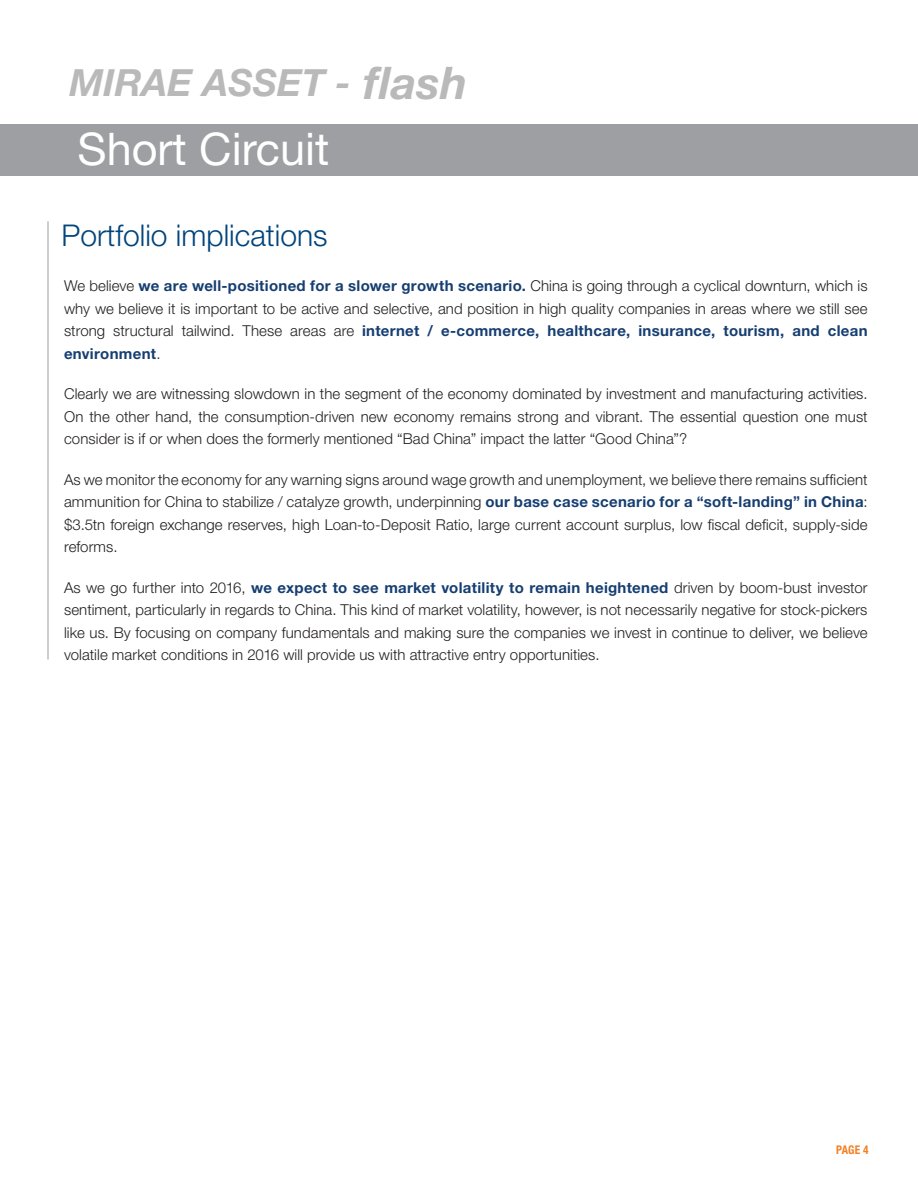
<style>
.page{position:relative;width:918px;height:1188px;background:#fff}
.page>*{position:absolute;margin:0;border:0;box-sizing:border-box;transform-origin:0 0}
.t1{font:45px "Helvetica Neue LT Std";color:#fff}
.t2{font:italic 700 37.5px "Helvetica Neue LT Std";color:#b9b9ba}
.head{font:300 30px "Helvetica Neue LT Std";color:#00447b}
.Body{font:300 15px/22.5px "Helvetica Neue LT Std";letter-spacing:.005em;color:#231f20;text-align:justify}
.t3{font:700 condensed 12px "Helvetica Neue LT Std";color:#f48026;scale:.95 1}
.s1{font-size:45px}
.s2{font-weight:700;color:#163e71}
</style>
<div class="page">
<div style="left:0;top:124px;width:918px;height:52px;background:#9d9fa2"></div>
<hr style="left:47px;top:221px;width:2px;height:439px;background:#bcbdc0">
<h2 class="t2" style="left:70px;top:60px;width:399px">MIRAE ASSET - <span class="s1">flash</span></h2>
<h1 class="t1" style="left:78px;top:122px;width:253px">Short Circuit</h1>
<p class="head" style="left:62px;top:217px;width:268px">Portfolio implications</p>
<p class="Body" style="left:64px;top:275px;width:805px">We believe <span class="s2">we are well-positioned for a slower growth scenario.</span> China is going through a cyclical downturn, which is why we believe it is important to be active and selective, and position in high quality companies in areas where we still see strong structural tailwind. These areas are <span class="s2">internet / e-commerce, healthcare, insurance, tourism, and clean environment</span>.</p>
<p class="Body" style="left:64px;top:383px;width:805px">Clearly we are witnessing slowdown in the segment of the economy dominated by investment and manufacturing activities.<br>On the other hand, the consumption-driven new economy remains strong and vibrant. The essential question one must consider is if or when does the formerly mentioned “Bad China” impact the latter “Good China”?</p>
<p class="Body" style="left:64px;top:468px;width:805px">As we monitor the economy for any warning signs around wage growth and unemployment, we believe there remains sufficient ammunition for China to stabilize / catalyze growth, underpinning <span class="s2">our base case scenario for a “soft-landing” in China</span>: $3.5tn foreign exchange reserves, high Loan-to-Deposit Ratio, large current account surplus, low fiscal deficit, supply-side reforms.</p>
<p class="Body" style="left:64px;top:576px;width:805px">As we go further into 2016, <span class="s2">we expect to see market volatility to remain heightened</span> driven by boom-bust investor sentiment, particularly in regards to China. This kind of market volatility, however, is not necessarily negative for stock-pickers like us. By focusing on company fundamentals and making sure the companies we invest in continue to deliver, we believe volatile market conditions in 2016 will provide us with attractive entry opportunities.</p>
<p class="t3" style="left:836px;top:1143px;width:36px">PAGE 4</p>
</div>
